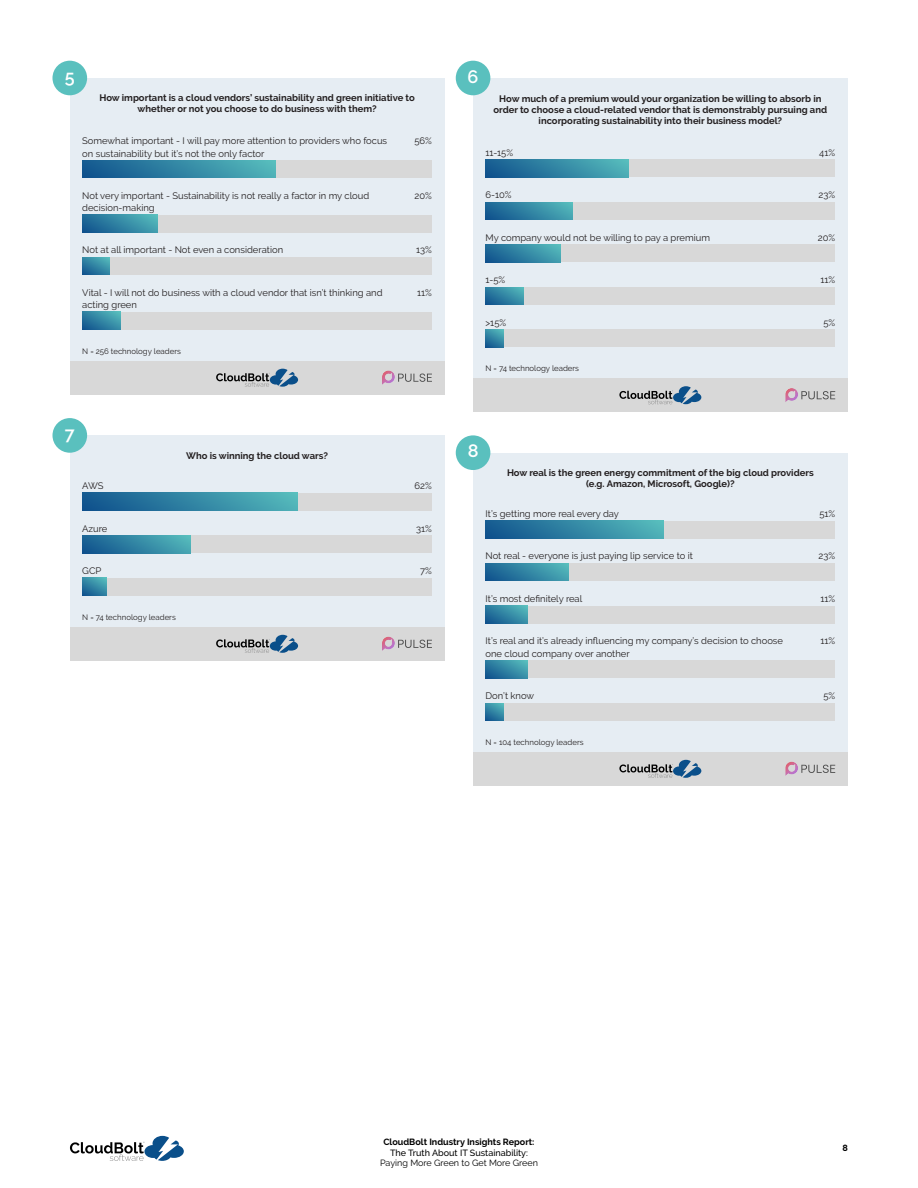
<style>
.page{position:relative;width:918px;height:1188px;background:#fff}
.page>*{position:absolute;margin:0;border:0;box-sizing:border-box;transform-origin:0 0}
.t1{font:600 18px "Raleway";color:#fff}
.t2{font:9.45px/12.6px "Raleway";color:#231f20}
.t3{font:700 9.45px/10.9px "Raleway";color:#231f20;text-align:center}
.t4{font:700 9px "Raleway";color:#000}
.t5{font:500 9px "Raleway";color:#000}
.t6{font:9px "Raleway";color:#000}
.t7{font:7.8px "Raleway";color:#231f20}
</style>
<div class="page">
<svg style="left:70px;top:1136px;width:114px;height:25px"></svg>
<div style="left:70px;top:435px;width:374px;height:204px;background:#e6edf3"></div>
<div style="left:82px;top:578px;width:350px;height:18px;background:#d8d8d8"></div>
<svg style="left:82px;top:578px;width:24px;height:18px"></svg>
<div style="left:82px;top:535px;width:350px;height:18px;background:#d8d8d8"></div>
<div style="left:82px;top:535px;width:109px;height:18px;background:linear-gradient(to right,#145890,#50b2b8)"></div>
<div style="left:82px;top:493px;width:350px;height:17px;background:#d8d8d8"></div>
<div style="left:82px;top:493px;width:215px;height:17px;background:linear-gradient(to right,#11538d,#53b8ba)"></div>
<div style="left:70px;top:627px;width:374px;height:34px;background:#d8d8d8"></div>
<svg style="left:216px;top:635px;width:82px;height:18px"></svg>
<svg style="left:382px;top:637px;width:50px;height:14px"></svg>
<div style="left:473px;top:78px;width:375px;height:300px;background:#e6edf3"></div>
<div style="left:486px;top:330px;width:349px;height:17px;background:#d8d8d8"></div>
<svg style="left:486px;top:330px;width:17px;height:17px"></svg>
<div style="left:486px;top:202px;width:349px;height:18px;background:#d8d8d8"></div>
<div style="left:486px;top:202px;width:87px;height:18px;background:linear-gradient(to right,#155b91,#4eafb6)"></div>
<div style="left:486px;top:287px;width:349px;height:18px;background:#d8d8d8"></div>
<svg style="left:486px;top:287px;width:38px;height:18px"></svg>
<div style="left:486px;top:160px;width:349px;height:17px;background:#d8d8d8"></div>
<div style="left:486px;top:160px;width:143px;height:17px;background:linear-gradient(to right,#13568f,#51b5b9)"></div>
<div style="left:473px;top:378px;width:375px;height:34px;background:#d8d8d8"></div>
<svg style="left:619px;top:386px;width:82px;height:18px"></svg>
<svg style="left:785px;top:388px;width:50px;height:14px"></svg>
<div style="left:486px;top:245px;width:349px;height:17px;background:#d8d8d8"></div>
<div style="left:486px;top:245px;width:74px;height:17px;background:linear-gradient(to right,#175d92,#4cacb5)"></div>
<div style="left:456px;top:61px;width:34px;height:34px;background:#5ac0be;border-radius:50%"></div>
<div style="left:473px;top:453px;width:375px;height:320px;background:#e6edf3"></div>
<div style="left:486px;top:703px;width:349px;height:18px;background:#d8d8d8"></div>
<svg style="left:486px;top:703px;width:17px;height:18px"></svg>
<div style="left:486px;top:606px;width:349px;height:17px;background:#d8d8d8"></div>
<svg style="left:486px;top:606px;width:41px;height:17px"></svg>
<div style="left:486px;top:563px;width:349px;height:18px;background:#d8d8d8"></div>
<div style="left:486px;top:563px;width:83px;height:18px;background:linear-gradient(to right,#165c91,#4dafb6)"></div>
<div style="left:473px;top:752px;width:375px;height:34px;background:#d8d8d8"></div>
<svg style="left:619px;top:760px;width:82px;height:18px"></svg>
<svg style="left:785px;top:762px;width:50px;height:14px"></svg>
<div style="left:486px;top:521px;width:349px;height:17px;background:#d8d8d8"></div>
<div style="left:486px;top:521px;width:177px;height:17px;background:linear-gradient(to right,#12558e,#52b6ba)"></div>
<div style="left:486px;top:661px;width:349px;height:17px;background:#d8d8d8"></div>
<svg style="left:486px;top:661px;width:41px;height:17px"></svg>
<div style="left:456px;top:435px;width:34px;height:35px;background:#5ac0be;border-radius:50%"></div>
<div style="left:70px;top:78px;width:374px;height:283px;background:#e6edf3"></div>
<div style="left:82px;top:257px;width:350px;height:18px;background:#d8d8d8"></div>
<svg style="left:82px;top:257px;width:28px;height:18px"></svg>
<div style="left:70px;top:361px;width:374px;height:34px;background:#d8d8d8"></div>
<svg style="left:216px;top:369px;width:82px;height:18px"></svg>
<svg style="left:382px;top:370px;width:50px;height:15px"></svg>
<div style="left:82px;top:312px;width:350px;height:18px;background:#d8d8d8"></div>
<svg style="left:82px;top:312px;width:39px;height:18px"></svg>
<div style="left:82px;top:215px;width:350px;height:17px;background:#d8d8d8"></div>
<div style="left:82px;top:215px;width:75px;height:17px;background:linear-gradient(to right,#175d92,#4daeb6)"></div>
<div style="left:82px;top:160px;width:350px;height:18px;background:#d8d8d8"></div>
<div style="left:82px;top:160px;width:193px;height:18px;background:linear-gradient(to right,#11538d,#53b6ba)"></div>
<div style="left:52px;top:61px;width:35px;height:34px;background:#5ac0be;border-radius:50%"></div>
<div style="left:52px;top:418px;width:35px;height:35px;background:#5ac0be;border-radius:50%"></div>
<h1 class="t1" style="left:65px;top:69px;width:11px">5</h1>
<p class="t3" style="left:99px;top:93px;width:317px">How important is a cloud vendors’ sustainability and green initiative to whether or not you choose to do business with them?</p>
<p class="t2" style="left:82px;top:135px;width:306px">Somewhat important - I will pay more attention to providers who focus on sustainability but it’s not the only factor</p>
<p class="t2" style="left:414px;top:135px;width:19px">56%</p>
<p class="t2" style="left:82px;top:189px;width:289px">Not very important - Sustainability is not really a factor in my cloud decision-making</p>
<p class="t2" style="left:415px;top:190px;width:19px">20%</p>
<p class="t2" style="left:82px;top:244px;width:202px">Not at all important - Not even a consideration</p>
<p class="t2" style="left:416px;top:244px;width:17px">13%</p>
<p class="t2" style="left:82px;top:286px;width:302px">Vital - I will not do business with a cloud vendor that isn’t thinking and acting green</p>
<p class="t2" style="left:417px;top:287px;width:16px">11%</p>
<p class="t7" style="left:82px;top:346px;width:100px">N = 256 technology leaders</p>
<h1 class="t1" style="left:65px;top:426px;width:11px">7</h1>
<p class="t3" style="left:186px;top:451px;width:143px">Who is winning the cloud wars?</p>
<p class="t2" style="left:82px;top:480px;width:23px">AWS</p>
<p class="t2" style="left:415px;top:480px;width:19px">62%</p>
<p class="t2" style="left:82px;top:522px;width:27px">Azure</p>
<p class="t2" style="left:416px;top:522px;width:17px">31%</p>
<p class="t2" style="left:82px;top:565px;width:21px">GCP</p>
<p class="t2" style="left:420px;top:565px;width:13px">7%</p>
<p class="t7" style="left:82px;top:613px;width:95px">N = 74 technology leaders</p>
<h1 class="t1" style="left:468px;top:69px;width:12px">6</h1>
<p class="t3" style="left:494px;top:94px;width:335px">How much of a premium would your organization be willing to absorb in order to choose a cloud-related vendor that is demonstrably pursuing and incorporating sustainability into their business model?</p>
<p class="t2" style="left:486px;top:147px;width:29px">11-15%</p>
<p class="t2" style="left:819px;top:147px;width:17px">41%</p>
<p class="t2" style="left:486px;top:189px;width:27px">6-10%</p>
<p class="t2" style="left:819px;top:189px;width:18px">23%</p>
<p class="t2" style="left:486px;top:232px;width:226px">My company would not be willing to pay a premium</p>
<p class="t2" style="left:818px;top:232px;width:19px">20%</p>
<p class="t2" style="left:486px;top:274px;width:21px">1-5%</p>
<p class="t2" style="left:820px;top:274px;width:16px">11%</p>
<p class="t2" style="left:486px;top:317px;width:22px">&gt;15%</p>
<p class="t2" style="left:823px;top:317px;width:13px">5%</p>
<p class="t7" style="left:486px;top:364px;width:95px">N = 74 technology leaders</p>
<h1 class="t1" style="left:468px;top:444px;width:12px">8</h1>
<p class="t3" style="left:507px;top:468px;width:308px">How real is the green energy commitment of the big cloud providers (e.g. Amazon, Microsoft, Google)?</p>
<p class="t2" style="left:486px;top:508px;width:135px">It’s getting more real every day</p>
<p class="t2" style="left:819px;top:508px;width:17px">51%</p>
<p class="t2" style="left:486px;top:550px;width:209px">Not real - everyone is just paying lip service to it</p>
<p class="t2" style="left:819px;top:550px;width:18px">23%</p>
<p class="t2" style="left:486px;top:592px;width:98px">It’s most definitely real</p>
<p class="t2" style="left:820px;top:592px;width:16px">11%</p>
<p class="t2" style="left:486px;top:635px;width:299px">It’s real and it’s already influencing my company’s decision to choose one cloud company over another</p>
<p class="t2" style="left:820px;top:635px;width:16px">11%</p>
<p class="t2" style="left:486px;top:690px;width:50px">Don’t know</p>
<p class="t2" style="left:823px;top:690px;width:13px">5%</p>
<p class="t7" style="left:486px;top:738px;width:100px">N = 104 technology leaders</p>
<p class="t4" style="left:383px;top:1139px;width:153px">CloudBolt Industry Insights Report:</p>
<p class="t5" style="left:390px;top:1149px;width:139px">The Truth About IT Sustainability:</p>
<p class="t6" style="left:380px;top:1159px;width:159px">Paying More Green to Get More Green</p>
<p class="t4" style="left:843px;top:1144px;width:7px">8</p>
</div>
